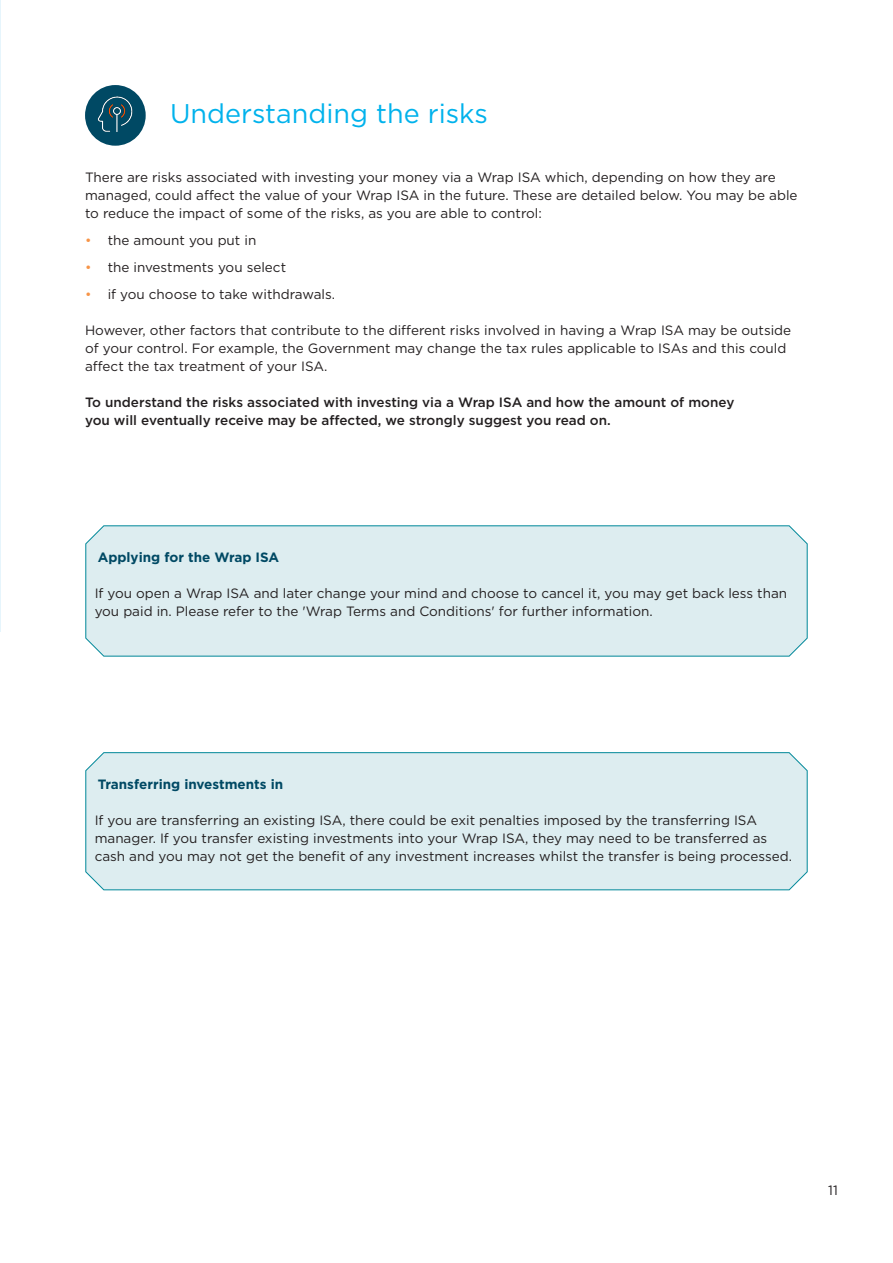
<style>
.page{position:relative;width:893px;height:1263px;background:#fff}
.page>*{position:absolute;margin:0;border:0;box-sizing:border-box;transform-origin:0 0}
.t1{font:27px "Gotham";color:#00b2ec}
.t2{font:13.5px/18px "Gotham";color:#231f20}
.t3{font:500 13.5px/18px "Gotham";color:#231f20}
.t4{font:700 13.5px "Gotham";color:#004964}
.s1{color:#f79447}
</style>
<div class="page">
<hr style="left:0;top:0;width:1px;height:631px;background:#e6f5fc">
<div style="left:88px;top:88px;width:55px;height:55px;background:#004964;border-radius:50%"></div>
<div style="left:85px;top:85px;width:61px;height:61px;border:5px solid #004964;border-radius:50%"></div>
<img style="left:95px;top:91px;width:41px;height:46px">
<div style="left:85px;top:525px;width:723px;height:132px;background:#ddedf0"></div>
<div style="left:85px;top:752px;width:723px;height:138px;background:#ddedf0"></div>
<h1 class="t1" style="left:170px;top:96px;width:319px">Understanding the risks</h1>
<p class="t2" style="left:85px;top:168px;width:714px">There are risks associated with investing your money via a Wrap ISA which, depending on how they are managed, could affect the value of your Wrap ISA in the future. These are detailed below. You may be able to reduce the impact of some of the risks, as you are able to control:</p>
<p class="t2" style="left:85px;top:231px;width:173px"><span class="s1">•</span> the amount you put in</p>
<p class="t2" style="left:85px;top:258px;width:203px"><span class="s1">•</span> the investments you select</p>
<p class="t2" style="left:85px;top:285px;width:252px"><span class="s1">•</span> if you choose to take withdrawals.</p>
<p class="t2" style="left:85px;top:321px;width:708px">However, other factors that contribute to the different risks involved in having a Wrap ISA may be outside of your control. For example, the Government may change the tax rules applicable to ISAs and this could affect the tax treatment of your ISA.</p>
<p class="t3" style="left:85px;top:393px;width:651px">To understand the risks associated with investing via a Wrap ISA and how the amount of money you will eventually receive may be affected, we strongly suggest you read on.</p>
<p class="t4" style="left:98px;top:548px;width:183px">Applying for the Wrap ISA</p>
<p class="t2" style="left:95px;top:584px;width:694px">If you open a Wrap ISA and later change your mind and choose to cancel it, you may get back less than you paid in. Please refer to the 'Wrap Terms and Conditions' for further information.</p>
<p class="t4" style="left:98px;top:775px;width:187px">Transferring investments in</p>
<p class="t2" style="left:95px;top:811px;width:699px">If you are transferring an existing ISA, there could be exit penalties imposed by the transferring ISA manager. If you transfer existing investments into your Wrap ISA, they may need to be transferred as cash and you may not get the benefit of any investment increases whilst the transfer is being processed.</p>
<p class="t2" style="left:828px;top:1181px;width:11px">11</p>
</div>
